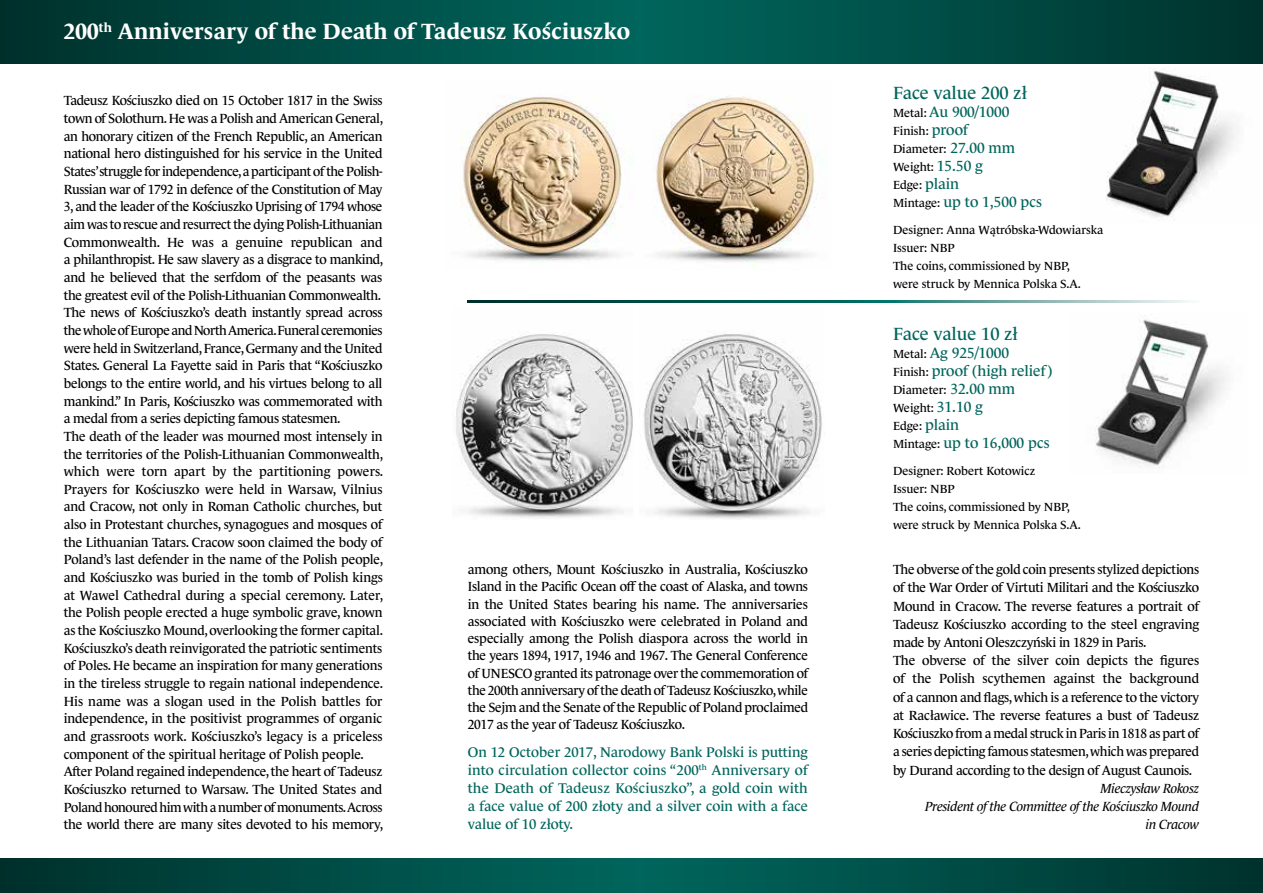
<style>
.page{position:relative;width:1263px;height:893px;background:#fff}
.page>*{position:absolute;margin:0;border:0;box-sizing:border-box;transform-origin:0 0}
.t1{font:700 22.5px "Le Monde Journal Pro";letter-spacing:.01em;color:#fff}
.t2{font:18px "Le Monde Journal Pro";color:#00655c}
.t3{font:15px/18px "Le Monde Journal Pro";color:#00655c}
.t4{font:14.25px/18px "Le Monde Journal Pro";color:#00655c;text-align:justify}
.t5{font:13.5px/17.7px "Le Monde Journal Pro";letter-spacing:-.02em;color:#000}
.t6{font:italic 13.5px/18.1px "Le Monde Journal Pro";letter-spacing:-.025em;color:#000;text-align:right}
.t7{font:12px/18px "Le Monde Journal Pro";color:#000}
.s1{font-size:12px;color:#000}
.s2{font-size:15px;color:#00655c}
</style>
<div class="page">
<svg style="left:0;top:859px;width:1263px;height:34px;background:#004b44"></svg>
<svg style="left:0;top:0;width:1263px;height:64px;background:#004b44"></svg>
<svg style="left:468px;top:300px;width:720px;height:3px;background:#377973"></svg>
<img style="left:461px;top:96px;width:357px;height:171px">
<img style="left:1106px;top:70px;width:129px;height:150px">
<img style="left:1095px;top:315px;width:131px;height:153px">
<img style="left:644px;top:331px;width:178px;height:188px">
<img style="left:456px;top:334px;width:177px;height:184px">
<h1 class="t1" style="left:64px;top:14px;width:568px">200<sup>th</sup> Anniversary of the Death of Tadeusz Kościuszko</h1>
<p class="t5" style="left:64px;top:91px;width:321px">Tadeusz Kościuszko died on 15 October 1817 in the Swiss town of Solothurn. He was a Polish and American General, an honorary citizen of the French Republic, an American national hero distinguished for his service in the United States’struggle for independence, a participant of the Polish-Russian war of 1792 in defence of the Constitution of May 3, and the leader of the Kościuszko Uprising of 1794 whose aim was to rescue and resurrect the dying Polish-Lithuanian Commonwealth. He was a genuine republican and a philanthropist. He saw slavery as a disgrace to mankind, and he believed that the serfdom of the peasants was the greatest evil of the Polish-Lithuanian Commonwealth.<br>The news of Kościuszko’s death instantly spread across thewhole of Europe and North America. Funeral ceremonies were held in Switzerland, France, Germany and the United States. General La Fayette said in Paris that “Kościuszko belongs to the entire world, and his virtues belong to all mankind.” In Paris, Kościuszko was commemorated with a medal from a series depicting famous statesmen.<br>The death of the leader was mourned most intensely in the territories of the Polish-Lithuanian Commonwealth, which were torn apart by the partitioning powers.<br>Prayers for Kościuszko were held in Warsaw, Vilnius and Cracow, not only in Roman Catholic churches, but also in Protestant churches, synagogues and mosques of the Lithuanian Tatars. Cracow soon claimed the body of Poland’s last defender in the name of the Polish people, and Kościuszko was buried in the tomb of Polish kings at Wawel Cathedral during a special ceremony. Later, the Polish people erected a huge symbolic grave, known as the Kościuszko Mound, overlooking the former capital.<br>Kościuszko’s death reinvigorated the patriotic sentiments of Poles. He became an inspiration for many generations in the tireless struggle to regain national independence.<br>His name was a slogan used in the Polish battles for independence, in the positivist programmes of organic and grassroots work. Kościuszko’s legacy is a priceless component of the spiritual heritage of Polish people.<br>After Poland regained independence, the heart of Tadeusz Kościuszko returned to Warsaw. The United States and Poland honoured him with anumber of monuments. Across the world there are many sites devoted to his memory,</p>
<h2 class="t2" style="left:893px;top:79px;width:135px">Face value 200 zł</h2>
<p class="t3" style="left:893px;top:102px;width:118px"><span class="s1">Metal:</span> Au 900/1000</p>
<p class="t7" style="left:893px;top:121px;width:124px">Finish: <span class="s2">proof<br></span>Diameter: <span class="s2">27.00 mm<br></span>Weight: <span class="s2">15.50 g<br></span>Edge: <span class="s2">plain</span></p>
<p class="t3" style="left:893px;top:192px;width:151px"><span class="s1">Mintage:</span> up to 1,500 pcs</p>
<p class="t7" style="left:893px;top:220px;width:212px">Designer: Anna Wątróbska-Wdowiarska<br>Issuer: NBP<br>The coins, commissioned by NBP,<br>were struck by Mennica Polska S.A.</p>
<h2 class="t2" style="left:893px;top:320px;width:126px">Face value 10 zł</h2>
<p class="t3" style="left:893px;top:342px;width:161px"><span class="s1">Metal:</span> Ag 925/1000<br><span class="s1">Finish:</span> proof (high relief)</p>
<p class="t7" style="left:893px;top:380px;width:124px">Diameter: <span class="s2">32.00 mm<br></span>Weight: <span class="s2">31.10 g<br></span>Edge: <span class="s2">plain</span></p>
<p class="t3" style="left:893px;top:432px;width:158px"><span class="s1">Mintage:</span> up to 16,000 pcs</p>
<p class="t7" style="left:893px;top:461px;width:189px">Designer: Robert Kotowicz<br>Issuer: NBP<br>The coins, commissioned by NBP, were struck by Mennica Polska S.A.</p>
<p class="t5" style="left:468px;top:559px;width:342px;line-height:17.2px;text-align:justify">among others, Mount Kościuszko in Australia, Kościuszko Island in the Pacific Ocean off the coast of Alaska, and towns in the United States bearing his name. The anniversaries associated with Kościuszko were celebrated in Poland and especially among the Polish diaspora across the world in the years 1894, 1917, 1946 and 1967. The General Conference of UNESCO granted its patronage over the commemoration of the 200th anniversary of the death of Tadeusz Kościuszko, while the Sejm and the Senate of the Republic of Poland proclaimed 2017 as the year of Tadeusz Kościuszko.</p>
<p class="t5" style="left:893px;top:559px;width:308px;line-height:18.1px">The obverse of the gold coin presents stylized depictions of the War Order of Virtuti Militari and the Kościuszko Mound in Cracow. The reverse features a portrait of Tadeusz Kościuszko according to the steel engraving made by Antoni Oleszczyński in 1829 in Paris.<br>The obverse of the silver coin depicts the figures of the Polish scythemen against the background of a cannon and flags, which is a reference to the victory at Racławice. The reverse features a bust of Tadeusz Kościuszko from a medal struck in Paris in 1818 as part of a series depicting famous statesmen, which was prepared by Durand according to the design of August Caunois.</p>
<p class="t6" style="left:925px;top:778px;width:276px">Mieczysław Rokosz<br>President of the Committee of the Kościuszko Mound in Cracow</p>
<p class="t4" style="left:468px;top:742px;width:342px">On 12 October 2017, Narodowy Bank Polski is putting into circulation collector coins “200<sup>th</sup> Anniversary of the Death of Tadeusz Kościuszko”, a gold coin with a face value of 200 złoty and a silver coin with a face value of 10 złoty.</p>
</div>
